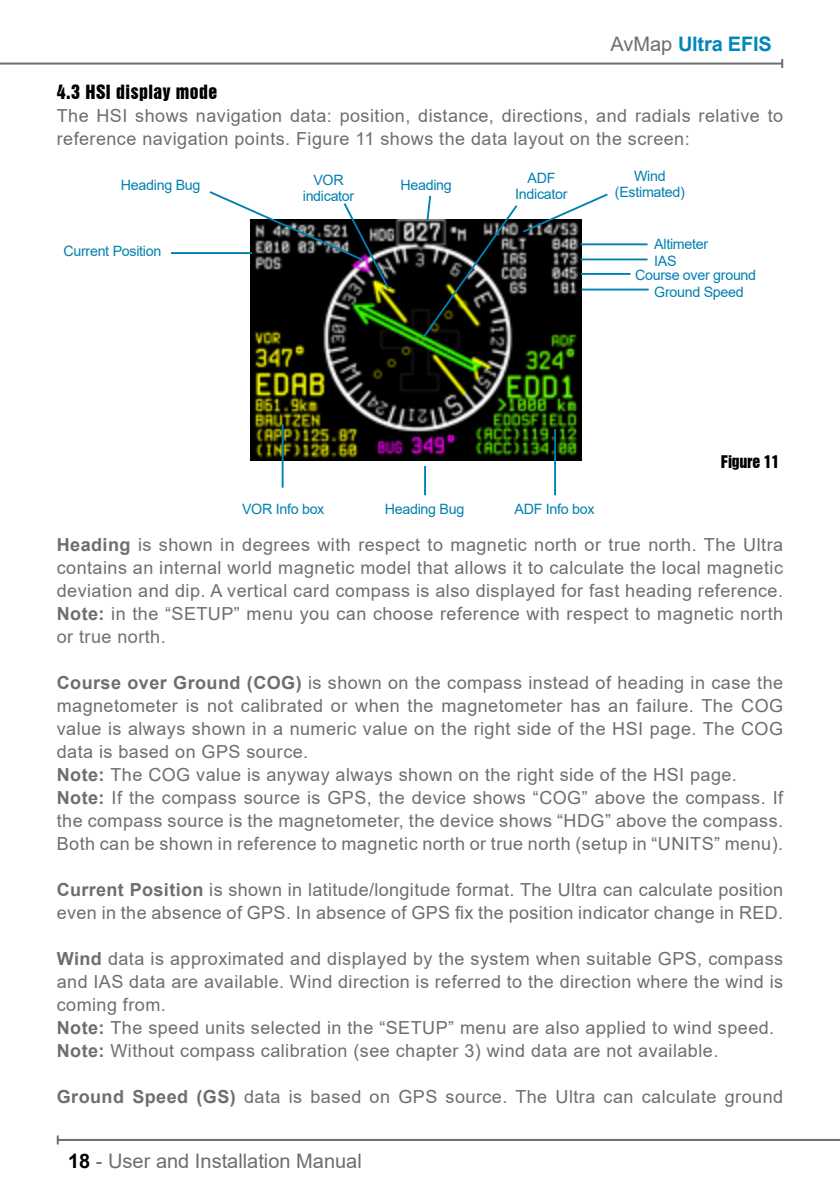
<style>
.page{position:relative;width:840px;height:1191px;background:#fff}
.page>*{position:absolute;margin:0;border:0;box-sizing:border-box;transform-origin:0 0}
.t1{font:20px "Arial";color:#6d6e71}
.t2{font:700 20px "Arial";letter-spacing:-.01em;color:#0087ba}
.t3{font:18px/23px "Arial";letter-spacing:.025em;color:#6d6e71}
.t4{font:18px "Swiss 921 BT Regular A";letter-spacing:.025em;color:#000}
.t5{font:16px "Swiss 921 BT Regular A";letter-spacing:-.02em;color:#000}
.t6{font:14.2px/16px "Arial";letter-spacing:-.02em;color:#0080b0;text-align:center}
.s1{font-weight:400;color:#6d6e71}
.s2{font-weight:700}
.s3{font-weight:700;color:#000}
</style>
<div class="page">
<hr style="left:0;top:63px;width:781px;height:2px;background:#6d6e71">
<hr style="left:58px;top:1139px;width:781px;height:2px;background:#6d6e71">
<svg style="left:57px;top:1135px;width:2px;height:9px"></svg>
<img style="left:250px;top:220px;width:331px;height:240px">
<hr style="left:171px;top:252px;width:81px;height:2px;background:#0080b0">
<svg style="left:421px;top:193px;width:188px;height:147px"></svg>
<hr style="left:580px;top:258px;width:67px;height:2px;background:#0080b0">
<hr style="left:581px;top:289px;width:67px;height:1px;background:#0080b0">
<hr style="left:553px;top:429px;width:2px;height:66px;background:#0080b0">
<hr style="left:281px;top:424px;width:2px;height:64px;background:#0080b0">
<hr style="left:424px;top:466px;width:2px;height:29px;background:#0080b0">
<svg style="left:207px;top:191px;width:184px;height:100px"></svg>
<hr style="left:580px;top:243px;width:67px;height:2px;background:#0080b0">
<hr style="left:581px;top:273px;width:49px;height:2px;background:#0080b0">
<p class="t2" style="left:610px;top:30px;width:163px"><span class="s1">AvMap</span> Ultra EFIS</p>
<p class="t4" style="left:57px;top:80px;width:162px">4.3 HSI display mode</p>
<p class="t3" style="left:57px;top:104px;width:727px">The HSI shows navigation data: position, distance, directions, and radials relative to reference navigation points. Figure 11 shows the data layout on the screen:</p>
<p class="t6" style="left:121px;top:177px;width:81px">Heading Bug</p>
<p class="t6" style="left:63px;top:243px;width:99px">Current Position</p>
<p class="t6" style="left:302px;top:172px;width:53px">VOR indicator</p>
<p class="t6" style="left:400px;top:177px;width:53px">Heading</p>
<p class="t6" style="left:515px;top:170px;width:54px">ADF<br>Indicator</p>
<p class="t6" style="left:614px;top:167px;width:71px">Wind (Estimated)</p>
<p class="t6" style="left:654px;top:235px;width:55px">Altimeter</p>
<p class="t6" style="left:634px;top:267px;width:123px">Course over ground</p>
<p class="t6" style="left:654px;top:245px;width:91px;line-height:30.8px;text-align:left">IAS<br>Ground Speed</p>
<p class="t6" style="left:242px;top:501px;width:84px">VOR Info box</p>
<p class="t6" style="left:384px;top:501px;width:81px">Heading Bug</p>
<p class="t6" style="left:514px;top:501px;width:81px">ADF Info box</p>
<p class="t5" style="left:720px;top:451px;width:60px">Figure 11</p>
<p class="t3" style="left:57px;top:533px;width:727px;text-align:justify"><span class="s2">Heading</span> is shown in degrees with respect to magnetic north or true north. The Ultra contains an internal world magnetic model that allows it to calculate the local magnetic deviation and dip. A vertical card compass is also displayed for fast heading reference.<br><span class="s2">Note:</span> in the “SETUP” menu you can choose reference with respect to magnetic north or true north.</p>
<p class="t3" style="left:57px;top:671px;width:727px"><span class="s2">Course over Ground (COG)</span> is shown on the compass instead of heading in case the magnetometer is not calibrated or when the magnetometer has an failure. The COG value is always shown in a numeric value on the right side of the HSI page. The COG data is based on GPS source.<br><span class="s2">Note:</span> The COG value is anyway always shown on the right side of the HSI page.<br><span class="s2">Note:</span> If the compass source is GPS, the device shows “COG” above the compass. If the compass source is the magnetometer, the device shows “HDG” above the compass.<br>Both can be shown in reference to magnetic north or true north (setup in “UNITS” menu).</p>
<p class="t3" style="left:57px;top:878px;width:727px"><span class="s2">Current Position</span> is shown in latitude/longitude format. The Ultra can calculate position even in the absence of GPS. In absence of GPS fix the position indicator change in RED.</p>
<p class="t3" style="left:57px;top:947px;width:727px"><span class="s2">Wind</span> data is approximated and displayed by the system when suitable GPS, compass and IAS data are available. Wind direction is referred to the direction where the wind is coming from.<br><span class="s2">Note:</span> The speed units selected in the “SETUP” menu are also applied to wind speed.<br><span class="s2">Note:</span> Without compass calibration (see chapter 3) wind data are not available.</p>
<p class="t3" style="left:57px;top:1085px;width:727px"><span class="s2">Ground Speed (GS)</span> data is based on GPS source. The Ultra can calculate ground</p>
<p class="t1" style="left:68px;top:1147px;width:295px"><span class="s3">18</span> - User and Installation Manual</p>
</div>
